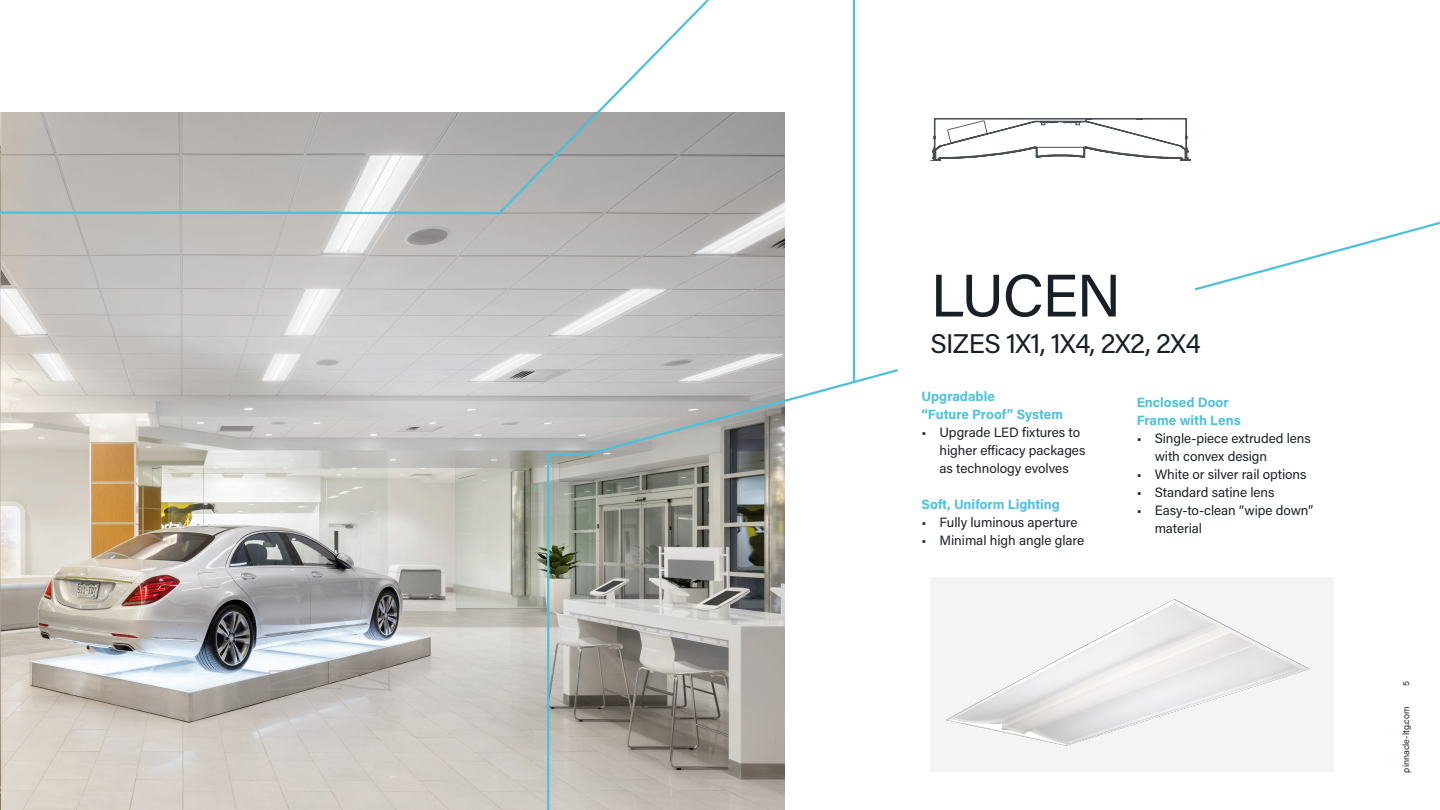
<style>
.page{position:relative;width:1440px;height:810px;background:#fff}
.page>*{position:absolute;margin:0;border:0;box-sizing:border-box;transform-origin:0 0}
.t1{font:60px "Acumin Pro";letter-spacing:-.025em;color:#172026}
.t2{font:27px "Acumin Pro";letter-spacing:-.025em;color:#172026}
.t3{font:13.5px/18px "Acumin Pro";letter-spacing:-.005em;color:#1b2327}
.t4{font:700 13.5px/18px "Acumin Pro";color:#4cc1de}
.t5{font:9px "Acumin Pro";color:#1b2327}
</style>
<div class="page">
<svg style="left:1194px;top:221px;width:246px;height:70px"></svg>
<div style="left:931px;top:578px;width:403px;height:194px;background:#f4f4f4"></div>
<img style="left:947px;top:599px;width:362px;height:147px">
<img style="left:0;top:113px;width:784px;height:696px">
<svg style="left:0;top:0;width:711px;height:215px"></svg>
<hr style="left:853px;top:0;width:2px;height:381px;background:#4cc1de">
<svg style="left:546px;top:367px;width:352px;height:443px"></svg>
<svg style="left:267px;top:671px;width:124px;height:20px;background:#a19c97"></svg>
<svg style="left:930px;top:118px;width:260px;height:43px"></svg>
<p class="t1" style="left:931px;top:254px;width:192px">LUCEN</p>
<p class="t2" style="left:931px;top:324px;width:272px">SIZES 1X1, 1X4, 2X2, 2X4</p>
<p class="t4" style="left:922px;top:386px;width:143px">Upgradable<br>“Future Proof” System</p>
<p class="t3" style="left:940px;top:422px;width:147px;text-indent:-18px">• Upgrade LED fixtures to higher efficacy packages as technology evolves</p>
<p class="t4" style="left:922px;top:494px;width:140px">Soft, Uniform Lighting</p>
<p class="t3" style="left:922px;top:512px;width:157px">• Fully luminous aperture</p>
<p class="t3" style="left:922px;top:530px;width:164px">• Minimal high angle glare</p>
<p class="t4" style="left:1137px;top:392px;width:105px">Enclosed Door<br>Frame with Lens</p>
<p class="t3" style="left:1155px;top:428px;width:158px;text-indent:-18px">• Single-piece extruded lens with convex design</p>
<p class="t3" style="left:1137px;top:464px;width:171px">• White or silver rail options</p>
<p class="t3" style="left:1137px;top:482px;width:139px">• Standard satine lens</p>
<p class="t3" style="left:1155px;top:500px;width:160px;text-indent:-18px">• Easy-to-clean “wipe down” material</p>
<p class="t5" style="left:1400px;top:686px;width:6px;rotate:-90deg">5</p>
<p class="t5" style="left:1400px;top:772px;width:68px;rotate:-90deg">pinnacle-ltg.com</p>
</div>
